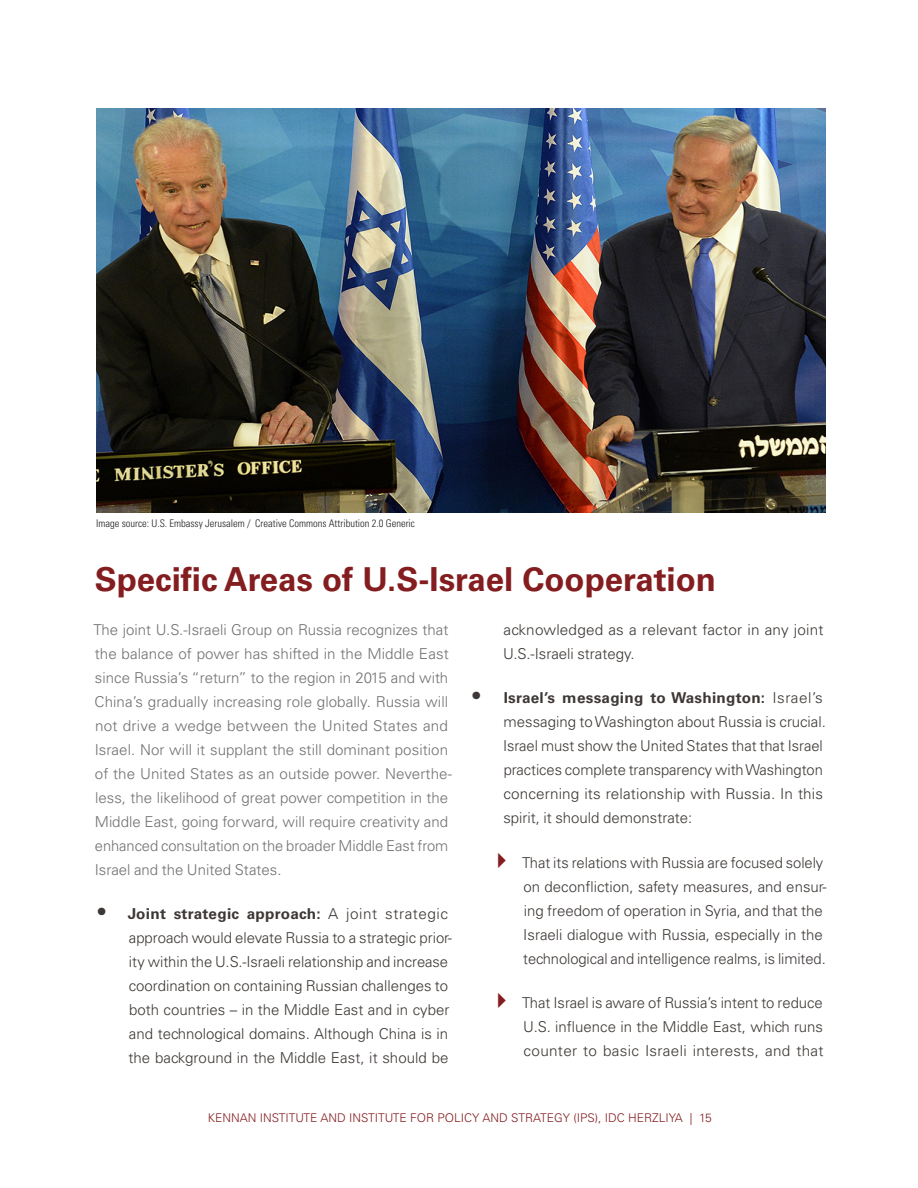
<style>
.page{position:relative;width:918px;height:1188px;background:#fff}
.page>*{position:absolute;margin:0;border:0;box-sizing:border-box;transform-origin:0 0}
.t1{font:700 33px "Univers LT Std";color:#841d1f}
.t2{font:300 15px/24px "Univers LT Std";color:#3d3835}
.body_2_JUSTIFIED{font:300 15px/24px "Univers LT Std";color:#717074}
.t3{font:300 12px "Univers LT Std";color:#841d1f}
.BODY{font:300 condensed 10.5px "Univers LT Std";color:#231f20}
.s1{font-size:21px}
.s2{font-weight:700}
</style>
<div class="page">
<img style="left:96px;top:108px;width:729px;height:405px">
<p class="BODY" style="left:96px;top:517px;width:320px">Image source: U.S. Embassy Jerusalem / Creative Commons Attribution 2.0 Generic</p>
<p class="t1" style="left:95px;top:560px;width:623px">Specific Areas of U.S-Israel Cooperation</p>
<p class="body_2_JUSTIFIED" style="left:93px;top:618px;width:360px">The joint U.S.-Israeli Group on Russia recognizes that the balance of power has shifted in the Middle East since Russia’s “return” to the region in 2015 and with China’s gradually increasing role globally. Russia will not drive a wedge between the United States and Israel. Nor will it supplant the still dominant position of the United States as an outside power. Neverthe&shy;less, the likelihood of great power competition in the Middle East, going forward, will require creativity and enhanced consultation on the broader Middle East from Israel and the United States.</p>
<p class="t2" style="left:128px;top:902px;width:325px;text-indent:-32px"><span class="s1">•</span> <span class="s2">Joint strategic approach:</span> A joint strategic approach would elevate Russia to a strategic prior&shy;ity within the U.S.-Israeli relationship and increase coordination on containing Russian challenges to both countries – in the Middle East and in cyber and technological domains. Although China is in the background in the Middle East, it should be</p>
<p class="t2" style="left:503px;top:618px;width:322px">acknowledged as a relevant factor in any joint<br>U.S.-Israeli strategy.</p>
<p class="t2" style="left:503px;top:686px;width:324px;text-indent:-32px"><span class="s1">•</span> <span class="s2">Israel’s messaging to Washington:</span> Israel’s messaging to Washington about Russia is crucial.<br>Israel must show the United States that that Israel practices complete transparency with Washington concerning its relationship with Russia. In this spirit, it should demonstrate:</p>
<p class="t2" style="left:522px;top:850px;width:306px">That its relations with Russia are focused solely on deconfliction, safety measures, and ensur&shy;ing freedom of operation in Syria, and that the Israeli dialogue with Russia, especially in the technological and intelligence realms, is limited.</p>
<p class="t2" style="left:522px;top:991px;width:303px;text-align:justify">That Israel is aware of Russia’s intent to reduce U.S. influence in the Middle East, which runs counter to basic Israeli interests, and that</p>
<p class="t3" style="left:208px;top:1111px;width:505px">KENNAN INSTITUTE AND INSTITUTE FOR POLICY AND STRATEGY (IPS), IDC HERZLIYA | 15</p>
</div>
